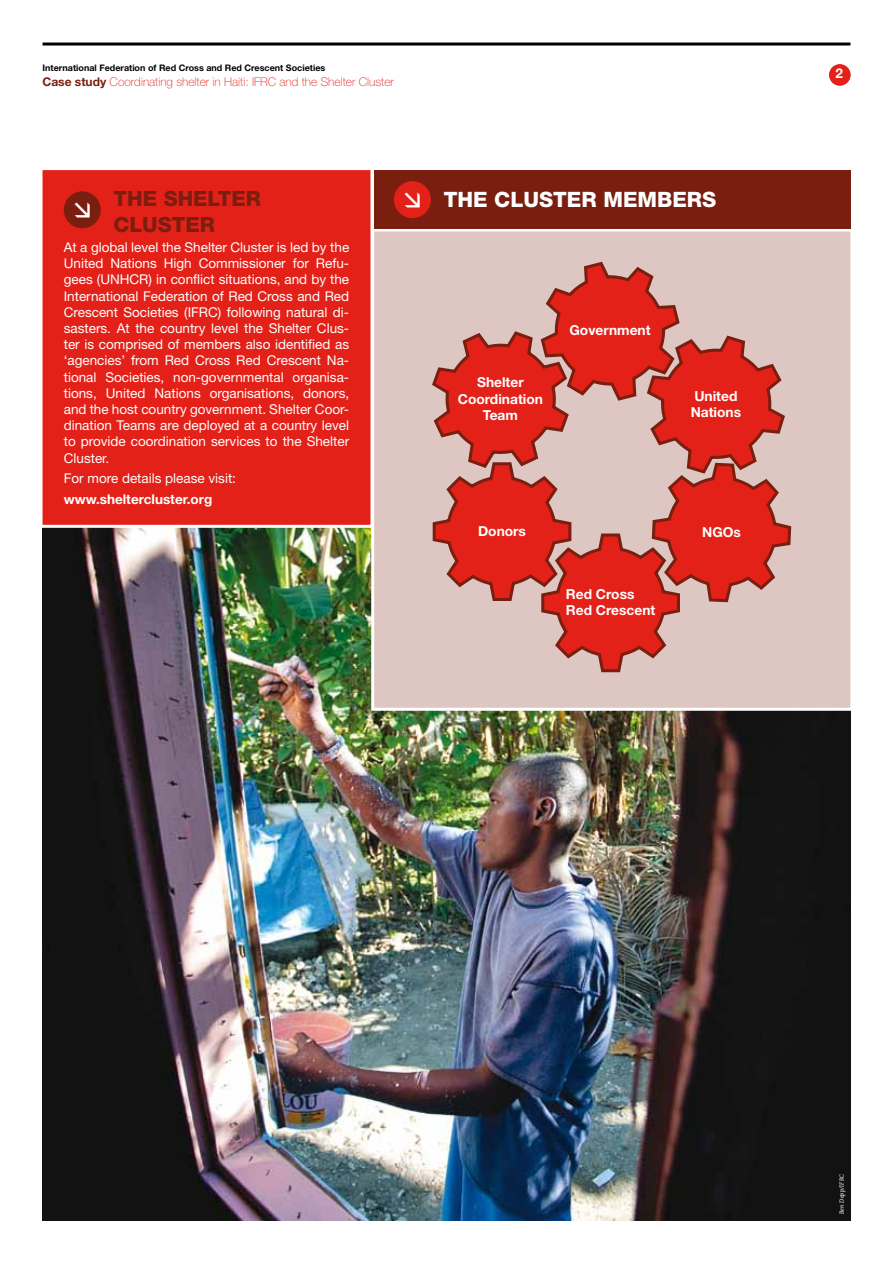
<style>
.page{position:relative;width:893px;height:1263px;background:#fff}
.page>*{position:absolute;margin:0;border:0;box-sizing:border-box;transform-origin:0 0}
.t1{font:800 21.15px "Helvetica Neue LT Std";color:#fff}
.t2{font:800 21px/25.2px "Helvetica Neue LT Std";color:#7a1f10}
.t3{font:700 13.8px/16.5px "Helvetica Neue LT Std";color:#fff}
.t4{font:13.5px/16.2px "Helvetica Neue LT Std";color:#fff;text-align:justify}
.t5{font:700 13.5px "Helvetica Neue LT Std";color:#fff}
.t6{font:100 12px "Helvetica Neue";color:#e32119}
.t7{font:700 10.5px "Helvetica Neue";color:#fff}
.t8{font:700 9px "Helvetica Neue LT Std";color:#000}
.t9{font:italic 6px "Caecilia LT Std";color:#fff}
.s1{font-weight:700;color:#7a1f10}
</style>
<div class="page">
<img style="left:43px;top:529px;width:807px;height:691px">
<div style="left:829px;top:64px;width:21px;height:22px;background:#e32119;border-radius:50%"></div>
<hr style="left:43px;top:43px;width:807px;height:3px;background:#000">
<div style="left:42px;top:170px;width:329px;height:359px;background:#e32119"></div>
<div style="left:64px;top:191px;width:37px;height:37px;background:#7a1f10;border-radius:50%"></div>
<svg style="left:370px;top:227px;width:481px;height:485px;background:#db938e"></svg>
<div style="left:374px;top:170px;width:476px;height:58px;background:#7a1f10"></div>
<div style="left:394px;top:181px;width:37px;height:37px;background:#e32119;border-radius:50%"></div>
<p class="t8" style="left:43px;top:62px;width:284px">International Federation of Red Cross and Red Crescent Societies</p>
<p class="t6" style="left:43px;top:74px;width:353px"><span class="s1">Case study</span> Coordinating shelter in Haiti: IFRC and the Shelter Cluster</p>
<h2 class="t2" style="left:114px;top:186px;width:149px">THE SHELTER<br>CLUSTER</h2>
<p class="t4" style="left:64px;top:239px;width:287px">At a global level the Shelter Cluster is led by the United Nations High Commissioner for Refu&shy;gees (UNHCR) in conflict situations, and by the International Federation of Red Cross and Red Crescent Societies (IFRC) following natural di&shy;sasters. At the country level the Shelter Clus&shy;ter is comprised of members also identified as ‘agencies’ from Red Cross Red Crescent Na&shy;tional Societies, non-governmental organisa&shy;tions, United Nations organisations, donors, and the host country government. Shelter Coor&shy;dination Teams are deployed at a country level to provide coordination services to the Shelter Cluster.</p>
<p class="t4" style="left:64px;top:470px;width:174px">For more details please visit:</p>
<p class="t5" style="left:64px;top:490px;width:150px">www.sheltercluster.org</p>
<h1 class="t1" style="left:444px;top:187px;width:273px">THE CLUSTER MEMBERS</h1>
<p class="t3" style="left:458px;top:374px;width:87px;text-align:center">Shelter<br>Coordination<br>Team</p>
<p class="t3" style="left:569px;top:322px;width:83px">Government</p>
<p class="t3" style="left:691px;top:387px;width:52px">United<br>Nations</p>
<p class="t3" style="left:478px;top:522px;width:49px">Donors</p>
<p class="t3" style="left:702px;top:523px;width:40px">NGOs</p>
<p class="t3" style="left:566px;top:585px;width:91px">Red Cross<br>Red Crescent</p>
<p class="t5" style="left:835px;top:65px;width:9px">2</p>
<p class="t7" style="left:837px;top:69px;width:7px">2</p>
<p class="t9" style="left:838px;top:1214px;width:42px;rotate:-90deg">Ben Depp/IFRC</p>
</div>
